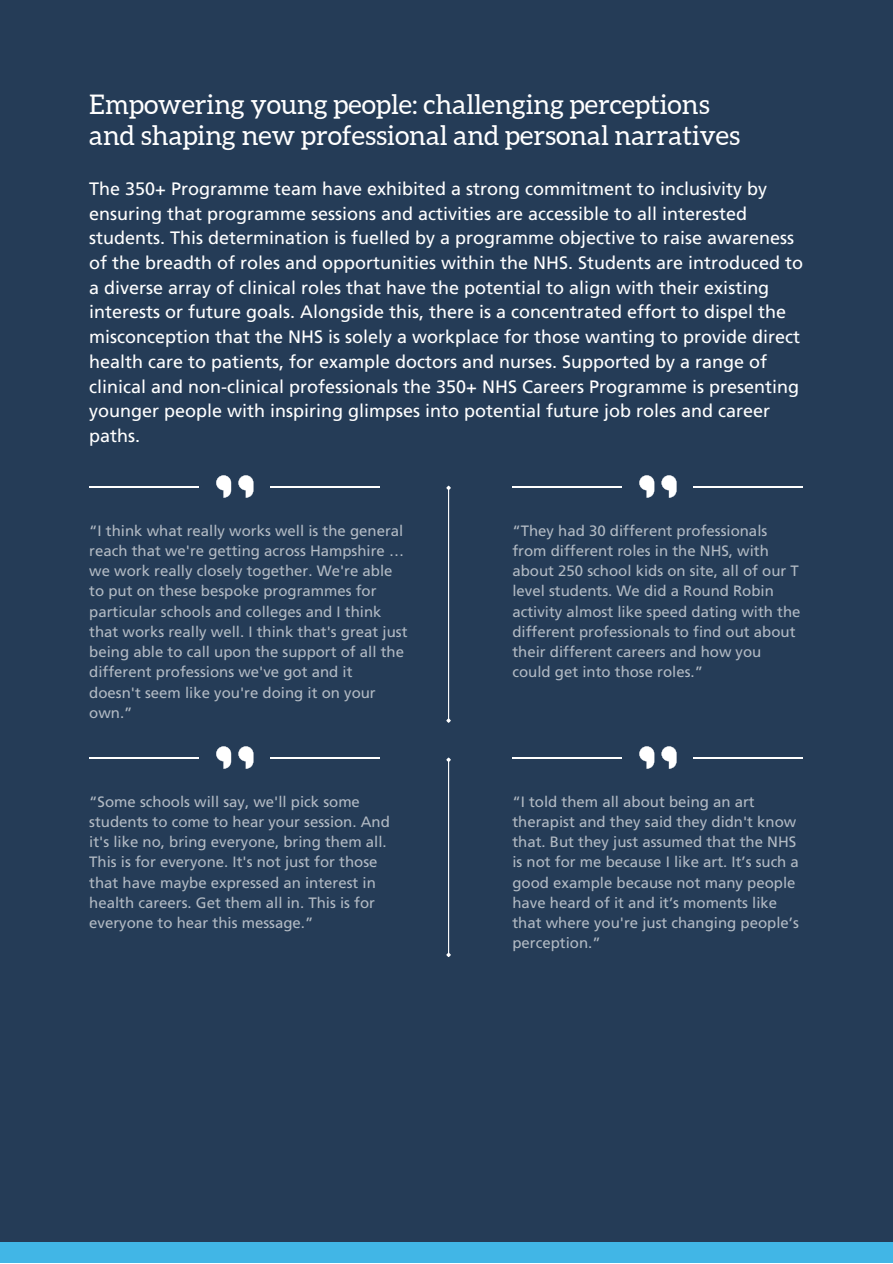
<style>
.page{position:relative;width:893px;height:1264px;background:#fff}
.page>*{position:absolute;margin:0;border:0;box-sizing:border-box;transform-origin:0 0}
.t1{font:27px/31.5px "Aleo";color:#fff}
.t2{font:18px/24.8px "Frutiger LT Std";color:#fff}
.t3{font:15px/20.2px "Frutiger LT Std";color:#fff}
</style>
<div class="page">
<div style="left:0;top:0;width:892px;height:1262px;background:#253c57"></div>
<div style="left:0;top:1242px;width:892px;height:20px;background:#41b6e6"></div>
<svg style="left:216px;top:475px;width:15px;height:22px"></svg>
<svg style="left:238px;top:475px;width:15px;height:22px"></svg>
<hr style="left:270px;top:485px;width:110px;height:2px;background:#fff">
<hr style="left:90px;top:485px;width:109px;height:2px;background:#fff">
<svg style="left:639px;top:475px;width:15px;height:22px"></svg>
<svg style="left:661px;top:475px;width:15px;height:22px"></svg>
<hr style="left:693px;top:485px;width:109px;height:2px;background:#fff">
<hr style="left:513px;top:485px;width:109px;height:2px;background:#fff">
<svg style="left:216px;top:746px;width:15px;height:22px"></svg>
<svg style="left:238px;top:746px;width:15px;height:22px"></svg>
<hr style="left:270px;top:756px;width:110px;height:2px;background:#fff">
<hr style="left:90px;top:756px;width:109px;height:2px;background:#fff">
<svg style="left:639px;top:746px;width:15px;height:22px"></svg>
<svg style="left:661px;top:746px;width:15px;height:22px"></svg>
<hr style="left:693px;top:756px;width:109px;height:2px;background:#fff">
<hr style="left:513px;top:756px;width:109px;height:2px;background:#fff">
<hr style="left:448px;top:489px;width:1px;height:230px;background:#fff">
<svg style="left:446px;top:717px;width:5px;height:6px"></svg>
<svg style="left:446px;top:485px;width:5px;height:6px"></svg>
<hr style="left:448px;top:761px;width:1px;height:192px;background:#fff">
<svg style="left:446px;top:951px;width:5px;height:6px"></svg>
<svg style="left:446px;top:757px;width:5px;height:6px"></svg>
<p class="t1" style="left:89px;top:89px;width:652px">Empowering young people: challenging perceptions and shaping new professional and personal narratives</p>
<p class="t2" style="left:89px;top:178px;width:715px">The 350+ Programme team have exhibited a strong commitment to inclusivity by ensuring that programme sessions and activities are accessible to all interested students. This determination is fuelled by a programme objective to raise awareness of the breadth of roles and opportunities within the NHS. Students are introduced to a diverse array of clinical roles that have the potential to align with their existing interests or future goals. Alongside this, there is a concentrated effort to dispel the misconception that the NHS is solely a workplace for those wanting to provide direct health care to patients, for example doctors and nurses. Supported by a range of clinical and non-clinical professionals the 350+ NHS Careers Programme is presenting younger people with inspiring glimpses into potential future job roles and career paths.</p>
<p class="t3" style="left:89px;top:522px;width:320px">“I think what really works well is the general reach that we're getting across Hampshire … we work really closely together. We're able to put on these bespoke programmes for particular schools and colleges and I think that works really well. I think that's great just being able to call upon the support of all the different professions we've got and it doesn't seem like you're doing it on your own.”</p>
<p class="t3" style="left:512px;top:522px;width:290px">“They had 30 different professionals from different roles in the NHS, with about 250 school kids on site, all of our T level students. We did a Round Robin activity almost like speed dating with the different professionals to find out about their different careers and how you could get into those roles.”</p>
<p class="t3" style="left:89px;top:792px;width:302px">“Some schools will say, we'll pick some students to come to hear your session. And it's like no, bring everyone, bring them all.<br>This is for everyone. It's not just for those that have maybe expressed an interest in health careers. Get them all in. This is for everyone to hear this message.”</p>
<p class="t3" style="left:512px;top:792px;width:288px">“I told them all about being an art therapist and they said they didn't know that. But they just assumed that the NHS is not for me because I like art. It’s such a good example because not many people have heard of it and it’s moments like that where you're just changing people’s perception.”</p>
</div>
